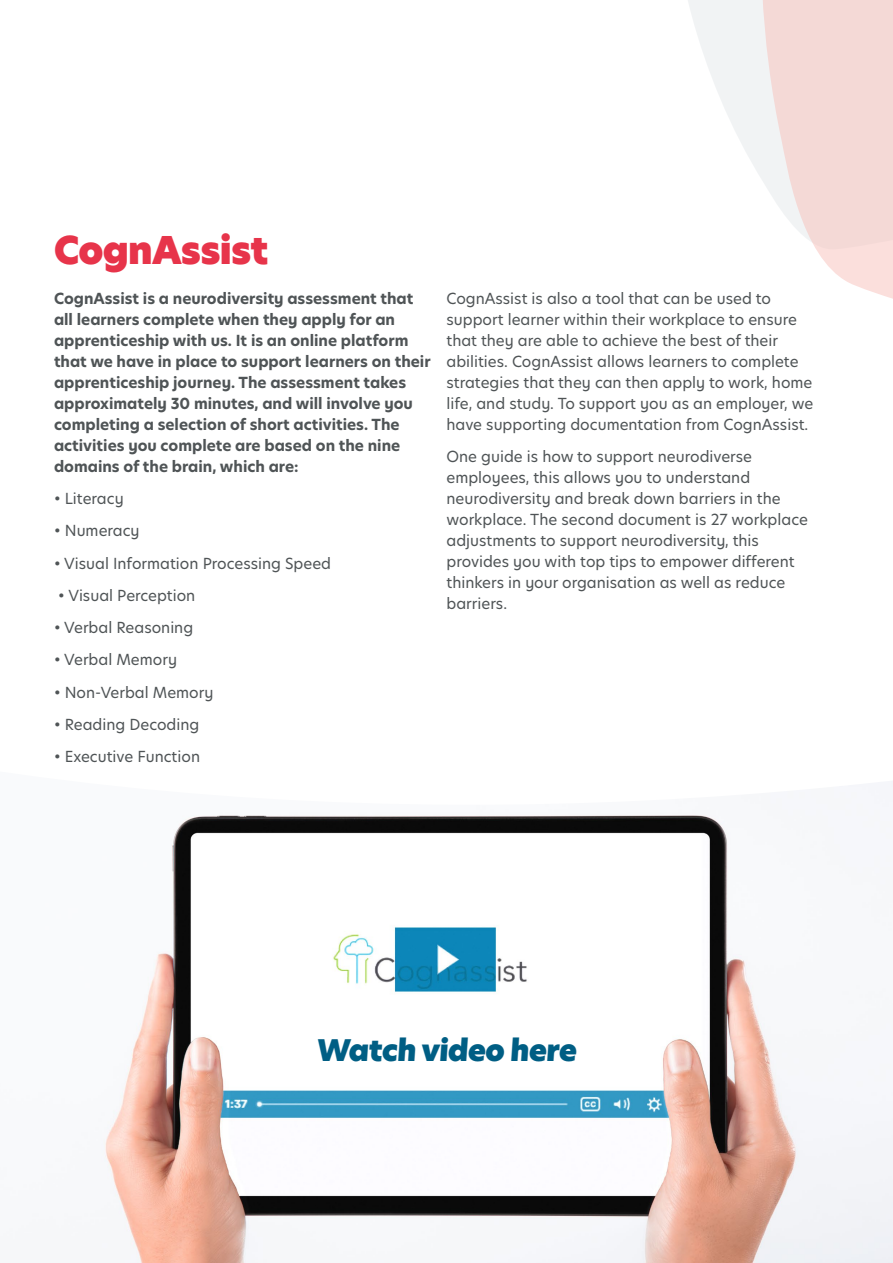
<style>
.page{position:relative;width:893px;height:1263px;background:#fff}
.page>*{position:absolute;margin:0;border:0;box-sizing:border-box;transform-origin:0 0}
.t1{font:37.5px "Hero Junior Super";letter-spacing:-.02em;color:#e7344a}
.t2{font:29.1px "Hero Junior Super";color:#005e84}
.t3{font:15px/21px "Hero Junior";color:#4f5456}
.t4{font:700 15px/21px "Hero Junior";color:#4f5456}
</style>
<div class="page">
<img style="left:104px;top:992px;width:789px;height:271px">
<svg style="left:149px;top:781px;width:744px;height:211px"></svg>
<svg style="left:688px;top:0;width:49px;height:134px;fill:#f1f3f4"></svg>
<svg style="left:737px;top:0;width:156px;height:299px;fill:#f4d9d6"></svg>
<h1 class="t1" style="left:54px;top:224px;width:216px">CognAssist</h1>
<p class="t4" style="left:54px;top:288px;width:378px">CognAssist is a neurodiversity assessment that all learners complete when they apply for an apprenticeship with us. It is an online platform that we have in place to support learners on their apprenticeship journey. The assessment takes approximately 30 minutes, and will involve you completing a selection of short activities. The activities you complete are based on the nine domains of the brain, which are:</p>
<p class="t3" style="left:54px;top:488px;width:71px">• Literacy</p>
<p class="t3" style="left:54px;top:520px;width:87px">• Numeracy</p>
<p class="t3" style="left:54px;top:552px;width:279px">• Visual Information Processing Speed</p>
<p class="t3" style="left:58px;top:585px;width:139px">• Visual Perception</p>
<p class="t3" style="left:54px;top:617px;width:141px">• Verbal Reasoning</p>
<p class="t3" style="left:54px;top:649px;width:125px">• Verbal Memory</p>
<p class="t3" style="left:54px;top:681px;width:161px">• Non-Verbal Memory</p>
<p class="t3" style="left:54px;top:713px;width:147px">• Reading Decoding</p>
<p class="t3" style="left:54px;top:746px;width:148px">• Executive Function</p>
<p class="t3" style="left:446px;top:288px;width:368px">CognAssist is also a tool that can be used to support learner within their workplace to ensure that they are able to achieve the best of their abilities. CognAssist allows learners to complete strategies that they can then apply to work, home life, and study. To support you as an employer, we have supporting documentation from CognAssist.</p>
<p class="t3" style="left:446px;top:446px;width:363px">One guide is how to support neurodiverse employees, this allows you to understand neurodiversity and break down barriers in the workplace. The second document is 27 workplace adjustments to support neurodiversity, this provides you with top tips to empower different thinkers in your organisation as well as reduce barriers.</p>
<h2 class="t2" style="left:316px;top:1030px;width:264px">Watch video here</h2>
</div>
